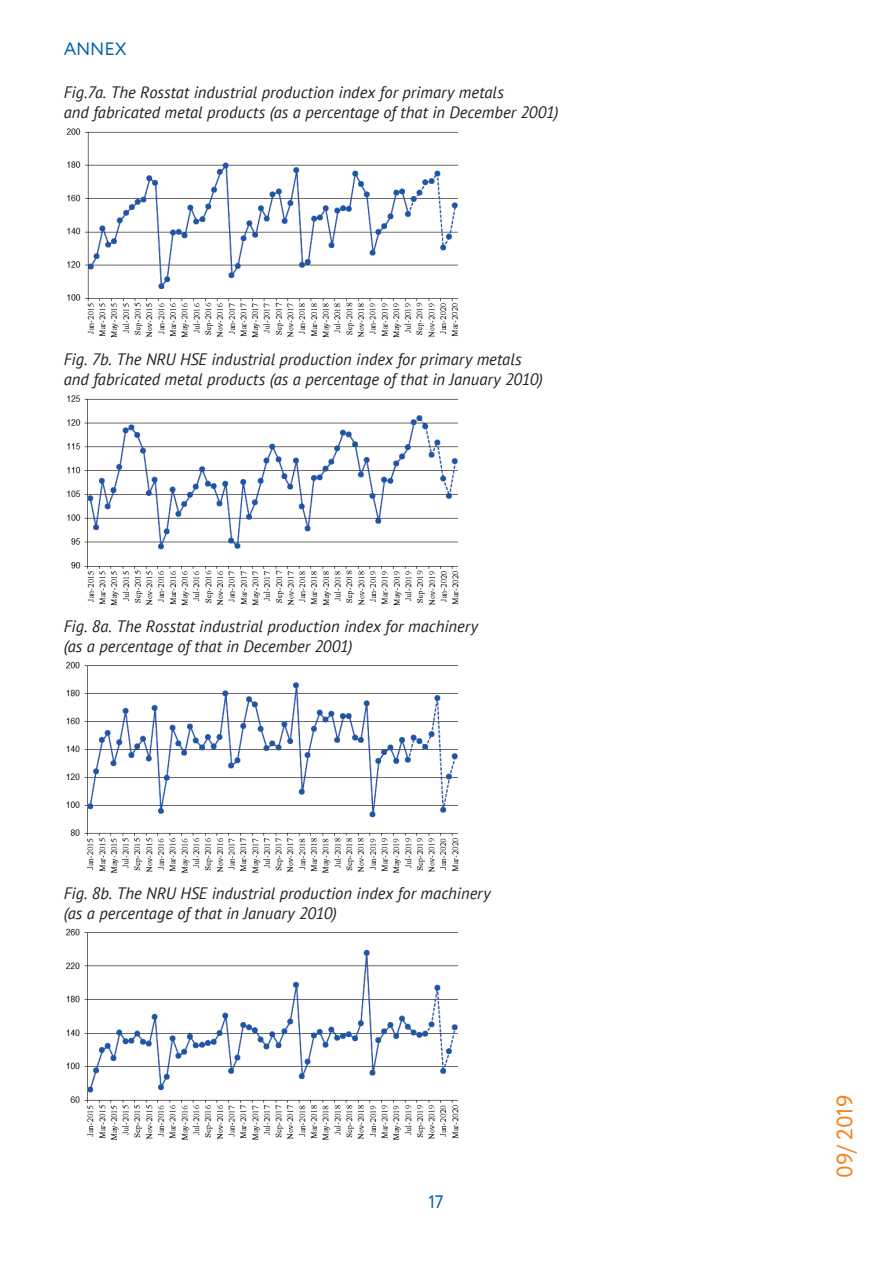
<style>
.page{position:relative;width:893px;height:1263px;background:#fff}
.page>*{position:absolute;margin:0;border:0;box-sizing:border-box;transform-origin:0 0}
.t1{font:22.5px "Circe";color:#f58220}
.t2{font:18px "Circe";letter-spacing:-.015em;color:#0163a3}
.t3{font:italic 16.5px/19.8px "PT Sans";color:#231f20}
</style>
<div class="page">
<img style="left:66px;top:128px;width:393px;height:210px">
<img style="left:67px;top:395px;width:392px;height:211px">
<img style="left:66px;top:661px;width:393px;height:212px">
<img style="left:65px;top:928px;width:394px;height:212px">
<p class="t2" style="left:64px;top:37px;width:64px">ANNEX</p>
<p class="t3" style="left:64px;top:82px;width:496px">Fig.7а. The Rosstat industrial production index for primary metals<br>and fabricated metal products (as a percentage of that in December 2001)</p>
<p class="t3" style="left:64px;top:349px;width:481px">Fig. 7b. The NRU HSE industrial production index for primary metals and fabricated metal products (as a percentage of that in January 2010)</p>
<p class="t3" style="left:64px;top:616px;width:416px">Fig. 8а. The Rosstat industrial production index for machinery (as a percentage of that in December 2001)</p>
<p class="t3" style="left:64px;top:883px;width:428px">Fig. 8b. The NRU HSE industrial production index for machinery (as a percentage of that in January 2010)</p>
<p class="t2" style="left:428px;top:1190px;width:17px">17</p>
<h1 class="t1" style="left:830px;top:1178px;width:85px;rotate:-90deg">09/ 2019</h1>
</div>
